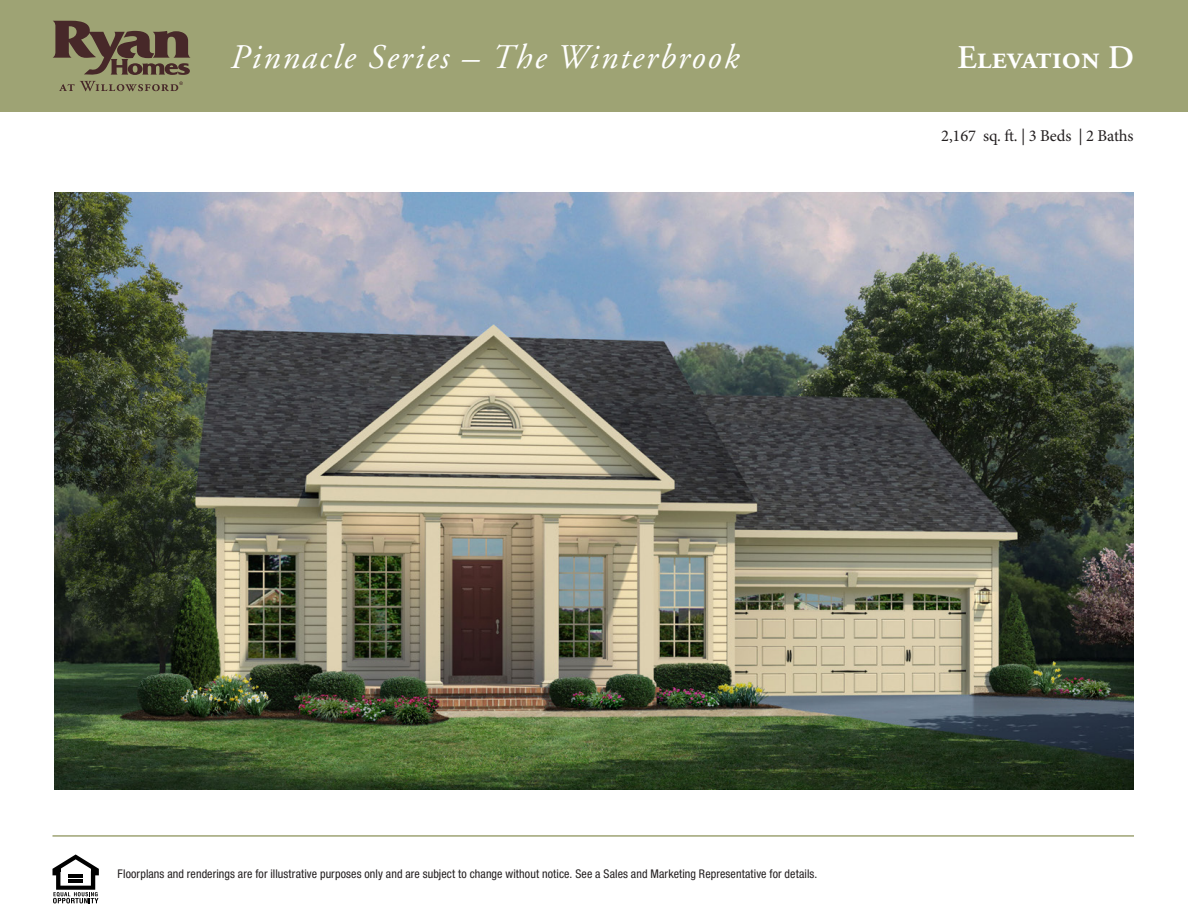
<style>
.page{position:relative;width:1188px;height:918px;background:#fff}
.page>*{position:absolute;margin:0;border:0;box-sizing:border-box;transform-origin:0 0}
.t1{font:italic 34.5px "Adobe Garamond";letter-spacing:.06em;color:#fff}
.t2{font:33px "Adobe Garamond Semibold SC";color:#fff}
.t3{font:16.5px "Minion Pro";letter-spacing:-.005em;color:#231f20}
.t4{font:condensed 12px "Helvetica Neue";letter-spacing:.01em;color:#231f20}
</style>
<div class="page">
<div style="left:0;top:0;width:1188px;height:112px;background:#9ea374"></div>
<svg style="left:53px;top:854px;width:46px;height:49px"></svg>
<hr style="left:52px;top:835px;width:1082px;height:2px;background:#9ea374">
<svg style="left:59px;top:81px;width:124px;height:10px"></svg>
<svg style="left:53px;top:21px;width:137px;height:54px"></svg>
<img style="left:54px;top:192px;width:1080px;height:598px">
<h1 class="t1" style="left:230px;top:39px;width:510px">Pinnacle Series – The Winterbrook</h1>
<p class="t2" style="left:958px;top:39px;width:178px">Elevation D</p>
<h3 class="t3" style="left:941px;top:125px;width:194px">2,167 sq. ft. | 3 Beds | 2 Baths</h3>
<p class="t4" style="left:118px;top:867px;width:701px">Floorplans and renderings are for illustrative purposes only and are subject to change without notice. See a Sales and Marketing Representative for details.</p>
</div>
